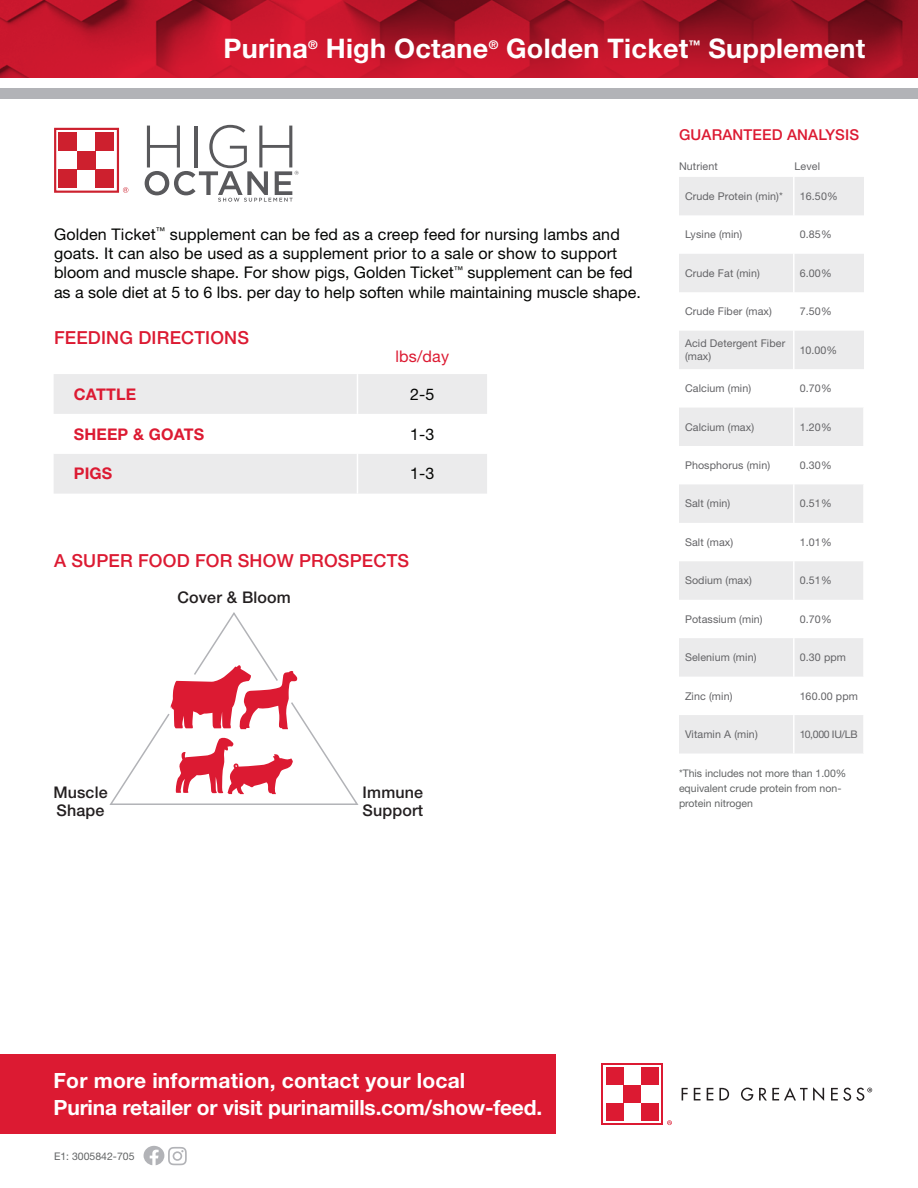
<style>
.page{position:relative;width:918px;height:1188px;background:#fff}
.page>*{position:absolute;margin:0;border:0;box-sizing:border-box;transform-origin:0 0}
.t1{font:700 27px "Helvetica Neue LT Std";letter-spacing:.01em;color:#fff}
.CTA{font:700 21px/27px "Helvetica Neue LT Std";letter-spacing:-.01em;color:#fff}
.Header_-_Small_Red{font:500 18px "Helvetica Neue LT Std";letter-spacing:.01em;color:#dc1a32}
.Body{font:16.05px/19.2px "Helvetica Neue LT Std";color:#040503}
.Body-2{font:500 16.05px/18px "Helvetica Neue LT Std";letter-spacing:.01em;color:#231f20}
.Body-3{font:700 16.05px "Helvetica Neue LT Std";letter-spacing:.01em;color:#dc1a32}
.Body-4{font:16.05px "Helvetica Neue LT Std";letter-spacing:.01em;color:#dc1a32}
.t2{font:500 15px "Helvetica Neue LT Std";letter-spacing:.01em;color:#dc1a32}
.t3{font:700 12px "Helvetica Neue LT Std";color:#fff}
.Body-5{font:10.65px/12.8px "Helvetica Neue LT Std";letter-spacing:.01em;color:#636366}
.t4{font:10.5px/15px "Helvetica Neue LT Std";color:#626465}
.Body-6{font:10.5px "Helvetica Neue LT Std";letter-spacing:-.03em;color:#636366}
</style>
<div class="page">
<img style="left:0;top:0;width:918px;height:78px">
<div style="left:0;top:88px;width:918px;height:11px;background:#b2b3b7"></div>
<div style="left:0;top:1054px;width:556px;height:80px;background:#dc1a32"></div>
<div style="left:54px;top:374px;width:433px;height:120px;background:#ebebec"></div>
<svg style="left:54px;top:414px;width:433px;height:40px"></svg>
<hr style="left:357px;top:374px;width:1px;height:40px;background:#fff">
<hr style="left:357px;top:414px;width:1px;height:40px;background:#fff">
<hr style="left:357px;top:454px;width:1px;height:40px;background:#fff">
<svg style="left:601px;top:1063px;width:62px;height:62px"></svg>
<div style="left:604px;top:1065px;width:57px;height:58px;background:#fff"></div>
<div style="left:606px;top:1067px;width:18px;height:18px;background:#dc1a32"></div>
<div style="left:641px;top:1103px;width:18px;height:18px;background:#dc1a32"></div>
<div style="left:606px;top:1103px;width:18px;height:18px;background:#dc1a32"></div>
<div style="left:641px;top:1067px;width:18px;height:18px;background:#dc1a32"></div>
<div style="left:624px;top:1085px;width:17px;height:18px;background:#dc1a32"></div>
<svg style="left:667px;top:1120px;width:5px;height:5px"></svg>
<svg style="left:682px;top:1087px;width:142px;height:14px"></svg>
<svg style="left:831px;top:1088px;width:41px;height:13px"></svg>
<div style="left:59px;top:133px;width:18px;height:18px;background:#cd202e"></div>
<div style="left:77px;top:151px;width:19px;height:18px;background:#cd202e"></div>
<div style="left:96px;top:133px;width:18px;height:18px;background:#cd202e"></div>
<div style="left:59px;top:169px;width:18px;height:19px;background:#cd202e"></div>
<div style="left:96px;top:169px;width:18px;height:19px;background:#cd202e"></div>
<div style="left:54px;top:128px;width:65px;height:65px;border:2px solid #cd202e"></div>
<svg style="left:123px;top:187px;width:5px;height:6px"></svg>
<svg style="left:145px;top:125px;width:154px;height:77px"></svg>
<svg style="left:144px;top:1146px;width:43px;height:19px"></svg>
<svg style="left:109px;top:612px;width:250px;height:193px"></svg>
<svg style="left:679px;top:177px;width:185px;height:577px;fill:#ebebec"></svg>
<hr style="left:793px;top:177px;width:2px;height:38px;background:#fff">
<hr style="left:793px;top:215px;width:2px;height:39px;background:#fff">
<hr style="left:793px;top:254px;width:2px;height:38px;background:#fff">
<hr style="left:793px;top:292px;width:2px;height:39px;background:#fff">
<hr style="left:793px;top:331px;width:2px;height:38px;background:#fff">
<hr style="left:793px;top:369px;width:2px;height:39px;background:#fff">
<hr style="left:793px;top:446px;width:2px;height:38px;background:#fff">
<hr style="left:793px;top:523px;width:2px;height:38px;background:#fff">
<hr style="left:863px;top:523px;width:2px;height:38px;background:#fff">
<hr style="left:793px;top:408px;width:2px;height:38px;background:#fff">
<hr style="left:863px;top:408px;width:2px;height:38px;background:#fff">
<hr style="left:793px;top:484px;width:2px;height:39px;background:#fff">
<hr style="left:863px;top:484px;width:2px;height:39px;background:#fff">
<hr style="left:793px;top:561px;width:2px;height:39px;background:#fff">
<hr style="left:793px;top:600px;width:2px;height:38px;background:#fff">
<hr style="left:793px;top:638px;width:2px;height:39px;background:#fff">
<hr style="left:793px;top:677px;width:2px;height:38px;background:#fff">
<hr style="left:793px;top:715px;width:2px;height:39px;background:#fff">
<hr style="left:863px;top:561px;width:2px;height:39px;background:#fff">
<hr style="left:863px;top:600px;width:2px;height:38px;background:#fff">
<hr style="left:863px;top:638px;width:2px;height:39px;background:#fff">
<hr style="left:863px;top:677px;width:2px;height:38px;background:#fff">
<hr style="left:863px;top:715px;width:2px;height:39px;background:#fff">
<p class="t1" style="left:224px;top:32px;width:86px">Purina</p>
<p class="t3" style="left:308px;top:37px;width:11px">®</p>
<p class="t1" style="left:326px;top:32px;width:164px">High Octane</p>
<p class="t3" style="left:489px;top:37px;width:11px">®</p>
<p class="t1" style="left:506px;top:32px;width:184px">Golden Ticket</p>
<p class="t3" style="left:689px;top:37px;width:13px">™</p>
<p class="t1" style="left:709px;top:32px;width:158px">Supplement</p>
<p class="Body" style="left:54px;top:224px;width:588px">Golden Ticket<sup>™</sup> supplement can be fed as a creep feed for nursing lambs and goats. It can also be used as a supplement prior to a sale or show to support bloom and muscle shape. For show pigs, Golden Ticket<sup>™</sup> supplement can be fed as a sole diet at 5 to 6 lbs. per day to help soften while maintaining muscle shape.</p>
<p class="Header_-_Small_Red" style="left:54px;top:327px;width:197px">FEEDING DIRECTIONS</p>
<p class="Body-4" style="left:395px;top:346px;width:55px">lbs/day</p>
<p class="Body-3" style="left:74px;top:384px;width:64px">CATTLE</p>
<p class="Body" style="left:410px;top:384px;width:26px">2-5</p>
<p class="Body-3" style="left:74px;top:424px;width:132px">SHEEP &amp; GOATS</p>
<p class="Body" style="left:410px;top:424px;width:26px">1-3</p>
<p class="Body-3" style="left:74px;top:464px;width:40px">PIGS</p>
<p class="Body" style="left:410px;top:464px;width:26px">1-3</p>
<p class="Header_-_Small_Red" style="left:54px;top:550px;width:357px">A SUPER FOOD FOR SHOW PROSPECTS</p>
<p class="Body-2" style="left:177px;top:589px;width:115px">Cover &amp; Bloom</p>
<p class="Body-2" style="left:53px;top:783px;width:56px">Muscle<br>Shape</p>
<p class="Body-2" style="left:363px;top:783px;width:62px">Immune<br>Support</p>
<p class="t2" style="left:679px;top:126px;width:182px">GUARANTEED ANALYSIS</p>
<p class="Body-5" style="left:679px;top:160px;width:40px">Nutrient</p>
<p class="Body-5" style="left:795px;top:160px;width:27px">Level</p>
<p class="Body-5" style="left:685px;top:190px;width:99px">Crude Protein (min)*</p>
<p class="Body-5" style="left:800px;top:190px;width:39px">16.50%</p>
<p class="Body-5" style="left:685px;top:228px;width:59px">Lysine (min)</p>
<p class="Body-5" style="left:800px;top:228px;width:33px">0.85%</p>
<p class="Body-5" style="left:685px;top:267px;width:76px">Crude Fat (min)</p>
<p class="Body-5" style="left:800px;top:267px;width:33px">6.00%</p>
<p class="Body-5" style="left:685px;top:305px;width:89px">Crude Fiber (max)</p>
<p class="Body-5" style="left:800px;top:305px;width:33px">7.50%</p>
<p class="Body-5" style="left:685px;top:337px;width:102px">Acid Detergent Fiber (max)</p>
<p class="Body-5" style="left:800px;top:343px;width:39px">10.00%</p>
<p class="Body-5" style="left:685px;top:382px;width:68px">Calcium (min)</p>
<p class="Body-5" style="left:800px;top:382px;width:33px">0.70%</p>
<p class="Body-5" style="left:685px;top:420px;width:71px">Calcium (max)</p>
<p class="Body-5" style="left:800px;top:420px;width:33px">1.20%</p>
<p class="Body-5" style="left:685px;top:459px;width:87px">Phosphorus (min)</p>
<p class="Body-5" style="left:800px;top:459px;width:33px">0.30%</p>
<p class="Body-5" style="left:685px;top:497px;width:47px">Salt (min)</p>
<p class="Body-5" style="left:800px;top:497px;width:33px">0.51%</p>
<p class="Body-5" style="left:685px;top:536px;width:50px">Salt (max)</p>
<p class="Body-5" style="left:800px;top:536px;width:33px">1.01%</p>
<p class="Body-5" style="left:685px;top:574px;width:68px">Sodium (max)</p>
<p class="Body-5" style="left:800px;top:574px;width:33px">0.51%</p>
<p class="Body-5" style="left:685px;top:612px;width:79px">Potassium (min)</p>
<p class="Body-5" style="left:800px;top:612px;width:33px">0.70%</p>
<p class="Body-5" style="left:685px;top:651px;width:73px">Selenium (min)</p>
<p class="Body-5" style="left:800px;top:651px;width:48px">0.30 ppm</p>
<p class="Body-5" style="left:685px;top:689px;width:49px">Zinc (min)</p>
<p class="Body-5" style="left:800px;top:689px;width:60px">160.00 ppm</p>
<p class="Body-5" style="left:685px;top:728px;width:74px">Vitamin A (min)</p>
<p class="Body-6" style="left:800px;top:728px;width:59px">10,000 IU/LB</p>
<p class="t4" style="left:679px;top:766px;width:169px">*This includes not more than 1.00% equivalent crude protein from non&shy;protein nitrogen</p>
<p class="CTA" style="left:54px;top:1067px;width:490px">For more information, contact your local<br>Purina retailer or visit purinamills.com/show-feed.</p>
<p class="t4" style="left:54px;top:1149px;width:82px">E1: 3005842-705</p>
</div>
